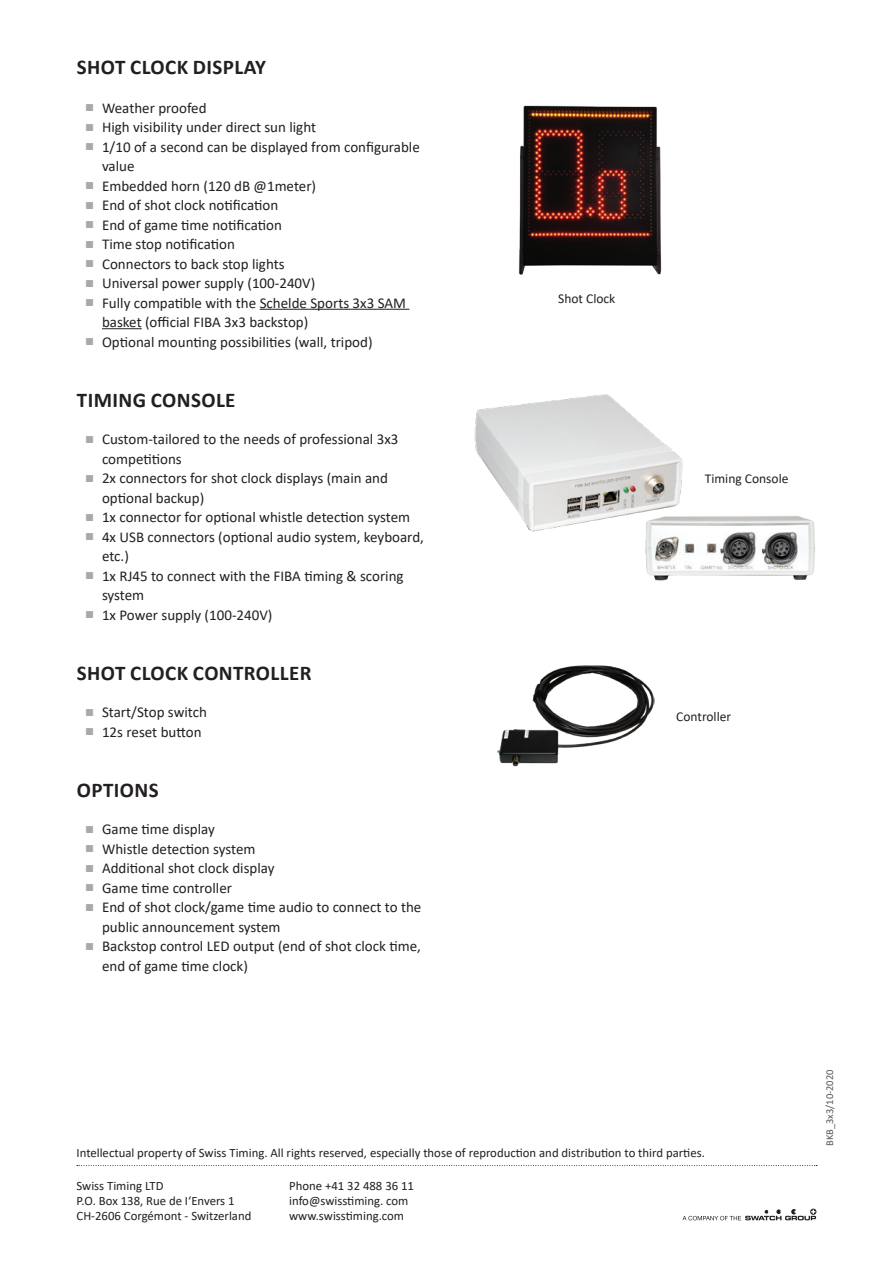
<style>
.page{position:relative;width:893px;height:1263px;background:#fff}
.page>*{position:absolute;margin:0;border:0;box-sizing:border-box;transform-origin:0 0}
.t1{font:700 21px "Calibri";letter-spacing:.02em;color:#231f20}
.t2{font:15px/19.5px "Calibri";color:#231f20}
.t3{font:13.5px "Calibri";color:#231f20}
.t4{font:12.75px "Calibri";color:#231f20}
.t5{font:10.5px "Calibri";color:#57585a}
.s1{font-family:"Arial";color:#a8a9ad}
</style>
<div class="page">
<svg style="left:682px;top:1208px;width:134px;height:12px"></svg>
<svg style="left:77px;top:1165px;width:740px;height:1px"></svg>
<hr style="left:260px;top:309px;width:149px;height:1px;background:#231f20">
<hr style="left:102px;top:328px;width:40px;height:1px;background:#231f20">
<img style="left:518px;top:105px;width:144px;height:170px">
<img style="left:645px;top:516px;width:170px;height:64px">
<img style="left:474px;top:394px;width:211px;height:140px">
<img style="left:497px;top:665px;width:157px;height:102px">
<h1 class="t1" style="left:77px;top:52px;width:191px">SHOT CLOCK DISPLAY</h1>
<p class="t2" style="left:85px;top:97px;width:123px"><span class="s1">■</span> Weather proofed</p>
<p class="t2" style="left:85px;top:117px;width:233px"><span class="s1">■</span> High visibility under direct sun light</p>
<p class="t2" style="left:102px;top:136px;width:319px;text-indent:-17px"><span class="s1">■</span> 1/10 of a second can be displayed from configurable value</p>
<p class="t2" style="left:85px;top:175px;width:233px"><span class="s1">■</span> Embedded horn (120 dB @1meter)</p>
<p class="t2" style="left:85px;top:195px;width:195px"><span class="s1">■</span> End of shot clock notification</p>
<p class="t2" style="left:85px;top:214px;width:198px"><span class="s1">■</span> End of game time notification</p>
<p class="t2" style="left:85px;top:234px;width:151px"><span class="s1">■</span> Time stop notification</p>
<p class="t2" style="left:85px;top:253px;width:201px"><span class="s1">■</span> Connectors to back stop lights</p>
<p class="t2" style="left:85px;top:273px;width:232px"><span class="s1">■</span> Universal power supply (100-240V)</p>
<p class="t2" style="left:102px;top:292px;width:305px;text-indent:-17px"><span class="s1">■</span> Fully compatible with the Schelde Sports 3x3 SAM basket (official FIBA 3x3 backstop)</p>
<p class="t2" style="left:85px;top:331px;width:289px"><span class="s1">■</span> Optional mounting possibilities (wall, tripod)</p>
<h1 class="t1" style="left:77px;top:385px;width:160px">TIMING CONSOLE</h1>
<p class="t2" style="left:102px;top:429px;width:298px;text-indent:-17px"><span class="s1">■</span> Custom-tailored to the needs of professional 3x3 competitions</p>
<p class="t2" style="left:102px;top:468px;width:287px;text-indent:-17px"><span class="s1">■</span> 2x connectors for shot clock displays (main and optional backup)</p>
<p class="t2" style="left:85px;top:507px;width:327px"><span class="s1">■</span> 1x connector for optional whistle detection system</p>
<p class="t2" style="left:102px;top:526px;width:323px;text-indent:-17px"><span class="s1">■</span> 4x USB connectors (optional audio system, keyboard, etc.)</p>
<p class="t2" style="left:102px;top:565px;width:303px;text-indent:-17px"><span class="s1">■</span> 1x RJ45 to connect with the FIBA timing &amp; scoring system</p>
<p class="t2" style="left:85px;top:604px;width:189px"><span class="s1">■</span> 1x Power supply (100-240V)</p>
<h1 class="t1" style="left:77px;top:658px;width:236px">SHOT CLOCK CONTROLLER</h1>
<p class="t2" style="left:85px;top:702px;width:123px"><span class="s1">■</span> Start/Stop switch</p>
<p class="t2" style="left:85px;top:721px;width:118px"><span class="s1">■</span> 12s reset button</p>
<h1 class="t1" style="left:77px;top:775px;width:83px">OPTIONS</h1>
<p class="t2" style="left:85px;top:819px;width:131px"><span class="s1">■</span> Game time display</p>
<p class="t2" style="left:85px;top:838px;width:172px"><span class="s1">■</span> Whistle detection system</p>
<p class="t2" style="left:85px;top:858px;width:191px"><span class="s1">■</span> Additional shot clock display</p>
<p class="t2" style="left:85px;top:877px;width:149px"><span class="s1">■</span> Game time controller</p>
<p class="t2" style="left:102px;top:897px;width:321px;text-indent:-17px"><span class="s1">■</span> End of shot clock/game time audio to connect to the public announcement system</p>
<p class="t2" style="left:102px;top:936px;width:320px;text-indent:-17px"><span class="s1">■</span> Backstop control LED output (end of shot clock time, end of game time clock)</p>
<p class="t3" style="left:558px;top:289px;width:59px">Shot Clock</p>
<p class="t3" style="left:705px;top:469px;width:85px">Timing Console</p>
<p class="t3" style="left:676px;top:707px;width:57px">Controller</p>
<p class="t4" style="left:77px;top:1143px;width:630px">Intellectual property of Swiss Timing. All rights reserved, especially those of reproduction and distribution to third parties.</p>
<p class="t4" style="left:77px;top:1177px;width:88px">Swiss Timing LTD</p>
<p class="t4" style="left:289px;top:1177px;width:126px">Phone +41 32 488 36 11</p>
<p class="t4" style="left:77px;top:1192px;width:160px">P.O. Box 138, Rue de I‘Envers 1</p>
<p class="t4" style="left:289px;top:1192px;width:121px">info@swisstiming. com</p>
<p class="t4" style="left:77px;top:1207px;width:176px">CH-2606 Corgémont - Switzerland</p>
<p class="t4" style="left:289px;top:1207px;width:116px">www.swisstiming.com</p>
<p class="t5" style="left:822px;top:1146px;width:78px;rotate:-90deg">BKB_3x3/10-2020</p>
</div>
